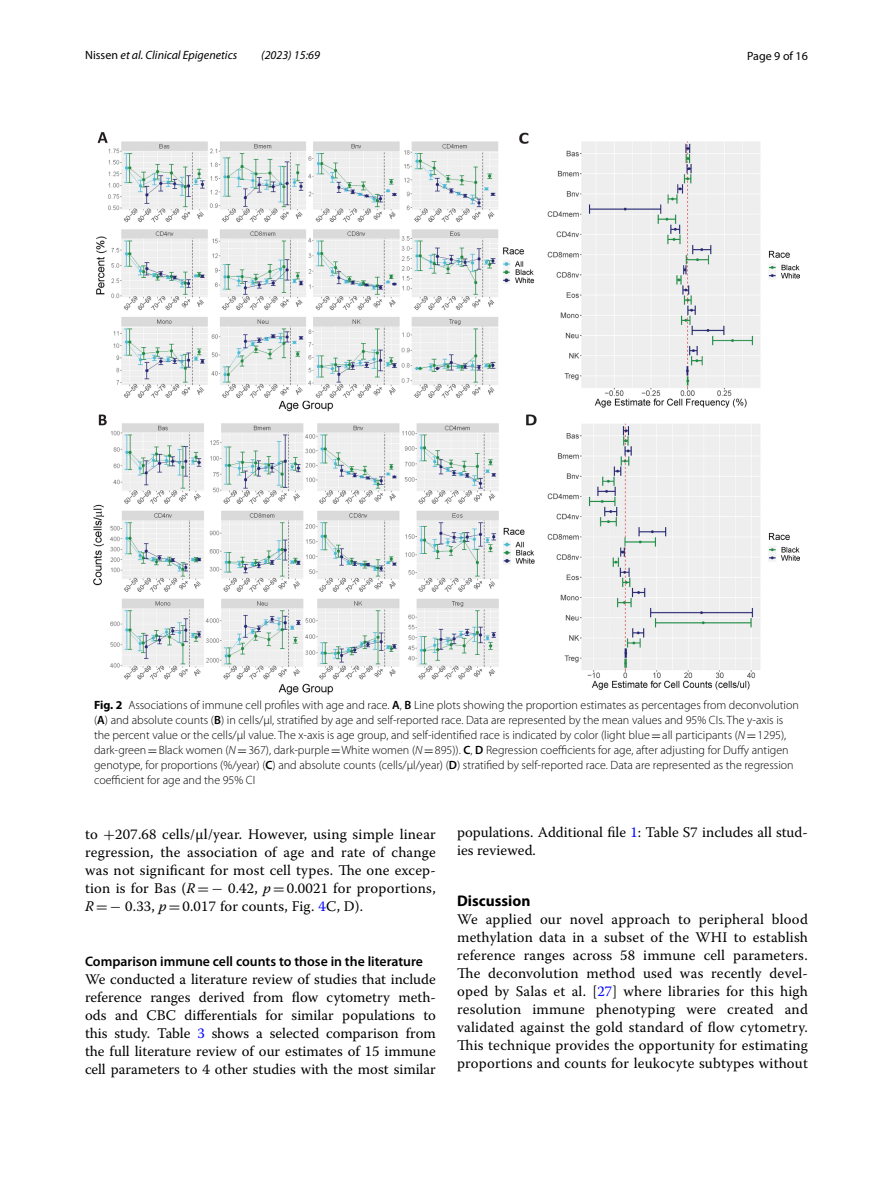
<style>
.page{position:relative;width:893px;height:1187px;background:#fff}
.page>*{position:absolute;margin:0;border:0;box-sizing:border-box;transform-origin:0 0}
.t1{font:700 15.45px "Myriad Pro";color:#000}
.t2{font:14.7px/18px "Warnock Pro";letter-spacing:.005em;color:#000;text-align:justify}
.t3{font:600 13.8px "Myriad Pro";color:#000}
.t4{font:300 12px/15px "Myriad Pro";color:#000}
.t5{font:italic 12px "Myriad Pro";color:#000}
.t6{font:12px "Myriad Pro";color:#000}
.s1{font-style:normal}
.s2{font-weight:700}
.s3{font-weight:600}
.s4{font-family:"MTSY";font-weight:400}
.s5{font-style:italic}
.s6{font-family:"MTSY"}
.s7{color:#00f}
</style>
<div class="page">
<img style="left:94px;top:133px;width:705px;height:561px">
<p class="t5" style="left:85px;top:48px;width:154px"><span class="s1">Nissen</span> et al. Clinical Epigenetics</p>
<p class="t5" style="left:261px;top:48px;width:60px">(2023) 15:69</p>
<p class="t6" style="left:747px;top:48px;width:62px">Page 9 of 16</p>
<p class="t4" style="left:94px;top:698px;width:706px"><span class="s2">Fig. 2</span> Associations of immune cell profiles with age and race. <span class="s3">A</span>, <span class="s3">B</span> Line plots showing the proportion estimates as percentages from deconvolution (<span class="s3">A</span>) and absolute counts (<span class="s3">B</span>) in cells/µl, stratified by age and self-reported race. Data are represented by the mean values and 95% CIs. The y-axis is the percent value or the cells/µl value. The x-axis is age group, and self-identified race is indicated by color (light blue<span class="s4">=</span>all participants (<span class="s5">N</span><span class="s4">=</span>1295), dark-green<span class="s4">=</span>Black women (<span class="s5">N</span><span class="s4">=</span>367), dark-purple<span class="s4">=</span>White women (<span class="s5">N</span><span class="s4">=</span>895)). <span class="s3">C</span>, <span class="s3">D</span> Regression coefficients for age, after adjusting for Duffy antigen genotype, for proportions (%/year) (<span class="s3">C</span>) and absolute counts (cells/µl/year) (<span class="s3">D</span>) stratified by self-reported race. Data are represented as the regression coefficient for age and the 95% CI</p>
<p class="t2" style="left:85px;top:824px;width:352px">to <span class="s6">+</span>207.68 cells/µl/year. However, using simple linear regression, the association of age and rate of change was not significant for most cell types. The one excep&shy;tion is for Bas (<span class="s5">R</span><span class="s6">=−</span> 0.42, <span class="s5">p</span><span class="s6">=</span>0.0021 for proportions, <span class="s5">R</span><span class="s6">=−</span> 0.33, <span class="s5">p</span><span class="s6">=</span>0.017 for counts, Fig. <span class="s7">4</span>C, D).</p>
<p class="t3" style="left:85px;top:952px;width:339px">Comparison immune cell counts to those in the literature</p>
<p class="t2" style="left:85px;top:969px;width:352px">We conducted a literature review of studies that include reference ranges derived from flow cytometry meth&shy;ods and CBC differentials for similar populations to this study. Table <span class="s7">3</span> shows a selected comparison from the full literature review of our estimates of 15 immune cell parameters to 4 other studies with the most similar</p>
<p class="t2" style="left:457px;top:822px;width:352px">populations. Additional file <span class="s7">1</span>: Table S7 includes all stud&shy;ies reviewed.</p>
<p class="t1" style="left:457px;top:890px;width:75px">Discussion</p>
<p class="t2" style="left:457px;top:910px;width:352px">We applied our novel approach to peripheral blood methylation data in a subset of the WHI to establish reference ranges across 58 immune cell parameters.<br>The deconvolution method used was recently devel&shy;oped by Salas et al. [<span class="s7">27</span>] where libraries for this high resolution immune phenotyping were created and validated against the gold standard of flow cytometry.<br>This technique provides the opportunity for estimating proportions and counts for leukocyte subtypes without</p>
</div>
